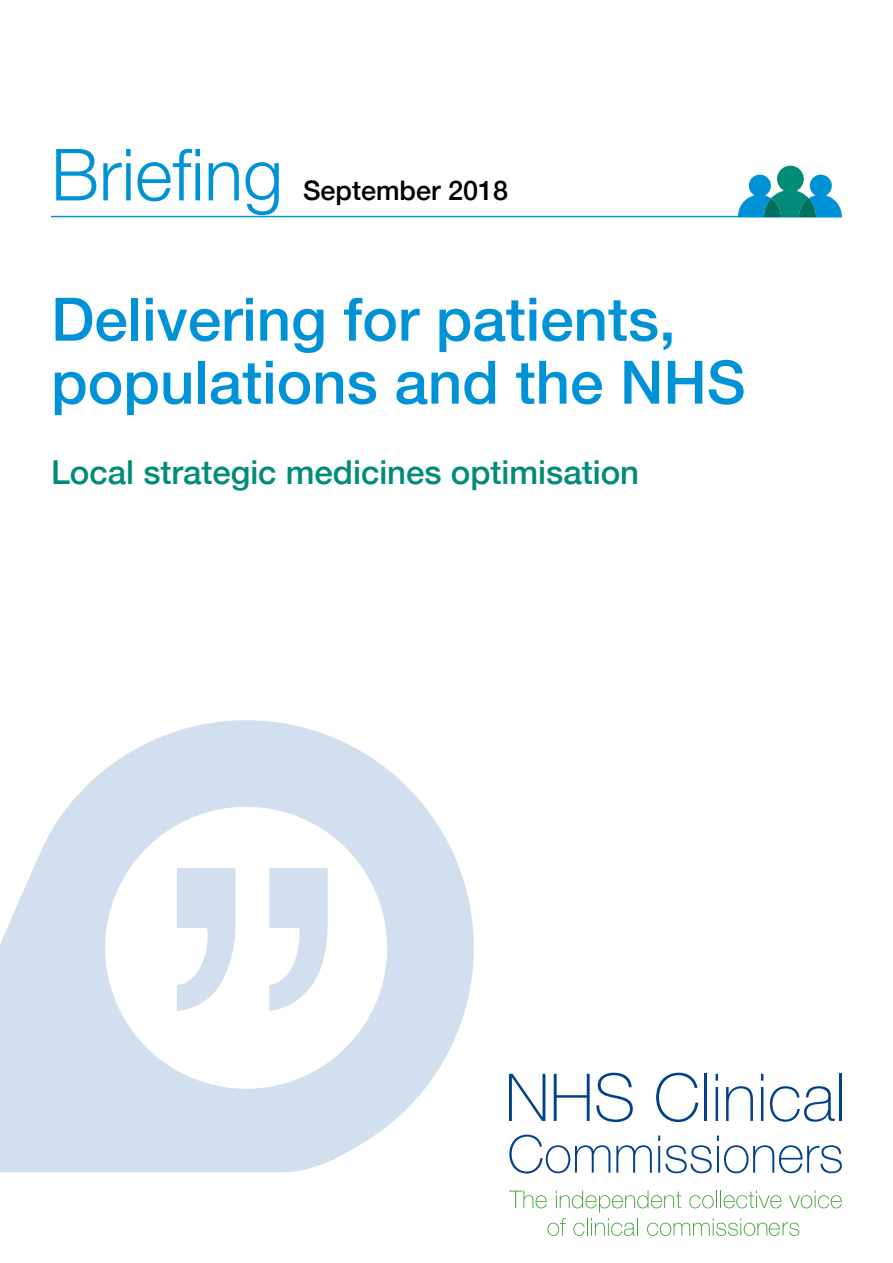
<style>
.page{position:relative;width:893px;height:1263px;background:#fff}
.page>*{position:absolute;margin:0;border:0;box-sizing:border-box;transform-origin:0 0}
.t1{font:300 72px "Helvetica Neue";color:#0092d7}
.t2{font:500 60px/63px "Helvetica Neue";color:#0092d7}
.t3{font:500 33px "Helvetica Neue";color:#008c78}
.t4{font:500 27px "Helvetica Neue";color:#000}
</style>
<div class="page">
<hr style="left:51px;top:216px;width:791px;height:1px;background:#0092d7">
<svg style="left:509px;top:1190px;width:38px;height:18px"></svg>
<svg style="left:556px;top:1190px;width:125px;height:22px"></svg>
<svg style="left:689px;top:1190px;width:93px;height:18px"></svg>
<svg style="left:789px;top:1190px;width:53px;height:18px"></svg>
<svg style="left:547px;top:1218px;width:19px;height:18px"></svg>
<svg style="left:573px;top:1218px;width:65px;height:18px"></svg>
<svg style="left:509px;top:1074px;width:36px;height:47px"></svg>
<svg style="left:554px;top:1074px;width:36px;height:47px"></svg>
<svg style="left:596px;top:1073px;width:37px;height:49px"></svg>
<svg style="left:656px;top:1073px;width:42px;height:49px"></svg>
<hr style="left:704px;top:1074px;width:3px;height:47px;background:#004289">
<hr style="left:716px;top:1087px;width:2px;height:34px;background:#004289">
<svg style="left:716px;top:1074px;width:2px;height:6px"></svg>
<svg style="left:726px;top:1086px;width:27px;height:35px"></svg>
<hr style="left:761px;top:1087px;width:2px;height:34px;background:#004289">
<svg style="left:761px;top:1074px;width:2px;height:6px"></svg>
<svg style="left:770px;top:1086px;width:65px;height:36px"></svg>
<hr style="left:839px;top:1074px;width:3px;height:47px;background:#004289">
<svg style="left:509px;top:1135px;width:101px;height:38px"></svg>
<svg style="left:616px;top:1145px;width:36px;height:28px"></svg>
<svg style="left:658px;top:1135px;width:184px;height:38px"></svg>
<svg style="left:647px;top:1218px;width:152px;height:18px"></svg>
<svg style="left:738px;top:166px;width:104px;height:51px"></svg>
<svg style="left:0;top:720px;width:474px;height:452px;fill:#d1dfef"></svg>
<svg style="left:177px;top:868px;width:151px;height:143px"></svg>
<p class="t1" style="left:51px;top:117px;width:234px">Briefing</p>
<p class="t4" style="left:303px;top:169px;width:207px">September 2018</p>
<p class="t2" style="left:51px;top:283px;width:696px">Delivering for patients, populations and the NHS</p>
<p class="t3" style="left:51px;top:446px;width:590px">Local strategic medicines optimisation</p>
</div>
